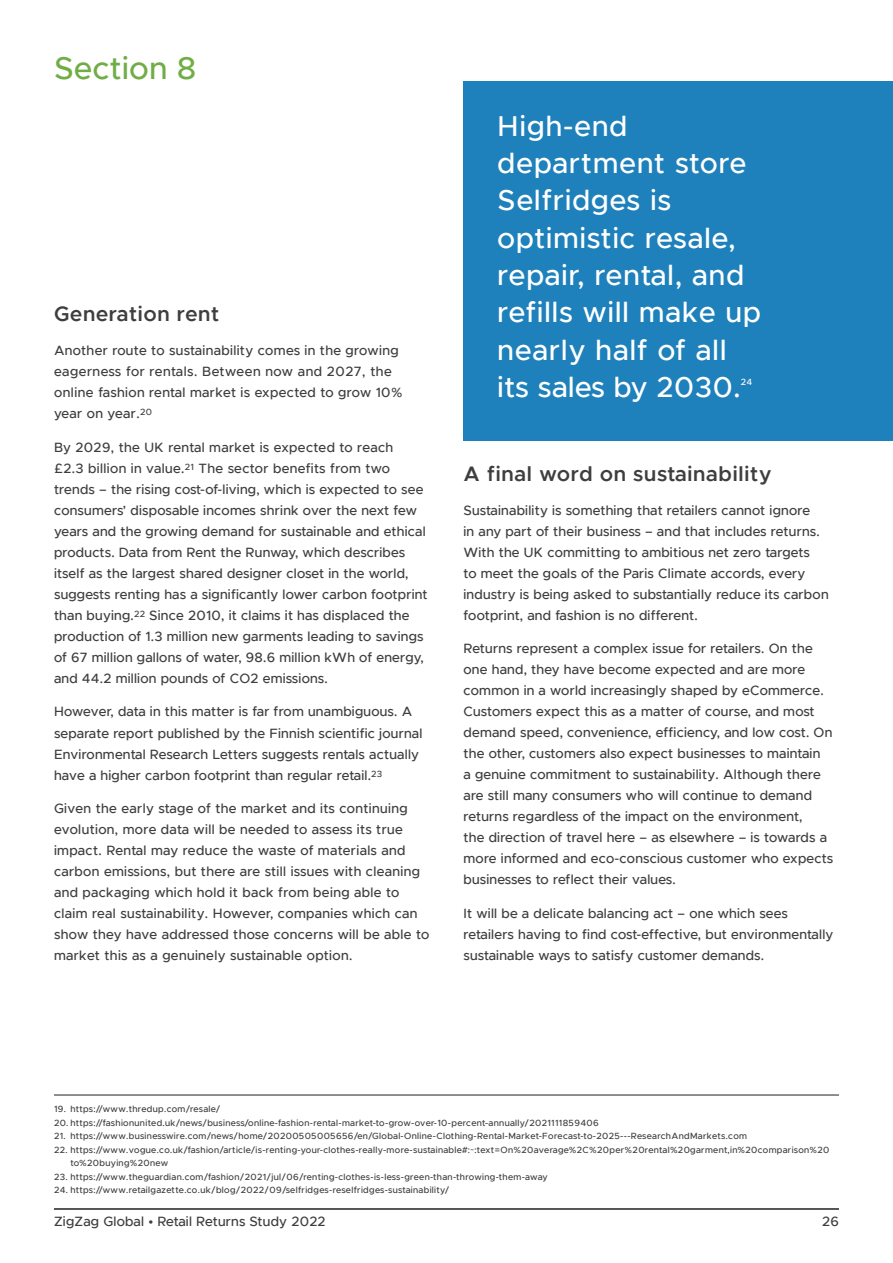
<style>
.page{position:relative;width:893px;height:1263px;background:#fff}
.page>*{position:absolute;margin:0;border:0;box-sizing:border-box;transform-origin:0 0}
.Main_Heading{font:500 31.5px "Metropolis";letter-spacing:.02em;color:#70ad47}
.Sub_Heading{font:500 28.8px/37.3px "Metropolis";letter-spacing:.04em;color:#fff}
.Sub_Heading-2{font:600 21px "Metropolis";letter-spacing:.04em;color:#3e3e3f}
.Body_Copy{font:500 13.5px/21px "Metropolis";letter-spacing:.02em;color:#3e3e3f}
.Sub_Heading-3{font:500 9px/13.5px "Metropolis";letter-spacing:.04em;color:#3e3e3f}
.Sub_Heading-4{font:500 9px "Metropolis";color:#fff}
</style>
<div class="page">
<hr style="left:54px;top:1208px;width:785px;height:2px;background:#231f20">
<div style="left:463px;top:82px;width:430px;height:359px;background:#1f81bb"></div>
<hr style="left:54px;top:1095px;width:785px;height:1px;background:#231f20">
<p class="Main_Heading" style="left:54px;top:49px;width:144px">Section 8</p>
<p class="Sub_Heading-2" style="left:54px;top:301px;width:167px">Generation rent</p>
<p class="Body_Copy" style="left:54px;top:340px;width:350px">Another route to sustainability comes in the growing eagerness for rentals. Between now and 2027, the online fashion rental market is expected to grow 10% year on year.<sup>20</sup></p>
<p class="Body_Copy" style="left:54px;top:436px;width:375px">By 2029, the UK rental market is expected to reach<br>£2.3 billion in value.<sup>21</sup> The sector benefits from two trends – the rising cost-of-living, which is expected to see consumers’ disposable incomes shrink over the next few years and the growing demand for sustainable and ethical products. Data from Rent the Runway, which describes itself as the largest shared designer closet in the world, suggests renting has a significantly lower carbon footprint than buying.<sup>22</sup> Since 2010, it claims it has displaced the production of 1.3 million new garments leading to savings of 67 million gallons of water, 98.6 million kWh of energy, and 44.2 million pounds of CO2 emissions.</p>
<p class="Body_Copy" style="left:54px;top:701px;width:370px">However, data in this matter is far from unambiguous. A separate report published by the Finnish scientific journal Environmental Research Letters suggests rentals actually have a higher carbon footprint than regular retail.<sup>23</sup></p>
<p class="Body_Copy" style="left:54px;top:798px;width:377px">Given the early stage of the market and its continuing evolution, more data will be needed to assess its true impact. Rental may reduce the waste of materials and carbon emissions, but there are still issues with cleaning and packaging which hold it back from being able to claim real sustainability. However, companies which can show they have addressed those concerns will be able to market this as a genuinely sustainable option.</p>
<p class="Sub_Heading" style="left:498px;top:107px;width:265px">High-end department store<br>Selfridges is optimistic resale, repair, rental, and refills will make up nearly half of all its sales by 2030.</p>
<p class="Sub_Heading-4" style="left:741px;top:376px;width:13px">24</p>
<p class="Sub_Heading-2" style="left:463px;top:460px;width:309px">A final word on sustainability</p>
<p class="Body_Copy" style="left:463px;top:499px;width:367px">Sustainability is something that retailers cannot ignore<br>in any part of their business – and that includes returns.<br>With the UK committing to ambitious net zero targets<br>to meet the goals of the Paris Climate accords, every industry is being asked to substantially reduce its carbon footprint, and fashion is no different.</p>
<p class="Body_Copy" style="left:463px;top:638px;width:371px">Returns represent a complex issue for retailers. On the one hand, they have become expected and are more common in a world increasingly shaped by eCommerce.<br>Customers expect this as a matter of course, and most demand speed, convenience, efficiency, and low cost. On the other, customers also expect businesses to maintain<br>a genuine commitment to sustainability. Although there are still many consumers who will continue to demand returns regardless of the impact on the environment,<br>the direction of travel here – as elsewhere – is towards a more informed and eco-conscious customer who expects businesses to reflect their values.</p>
<p class="Body_Copy" style="left:463px;top:903px;width:371px">It will be a delicate balancing act – one which sees retailers having to find cost-effective, but environmentally sustainable ways to satisfy customer demands.</p>
<p class="Sub_Heading-3" style="left:54px;top:1102px;width:168px">19. https://www.thredup.com/resale/</p>
<p class="Sub_Heading-3" style="left:54px;top:1116px;width:546px">20. https://fashionunited.uk/news/business/online-fashion-rental-market-to-grow-over-10-percent-annually/2021111859406</p>
<p class="Sub_Heading-3" style="left:54px;top:1129px;width:694px">21. https://www.businesswire.com/news/home/20200505005656/en/Global-Online-Clothing-Rental-Market-Forecast-to-2025---ResearchAndMarkets.com</p>
<p class="Sub_Heading-3" style="left:70px;top:1143px;width:760px;text-indent:-16px">22. https://www.vogue.co.uk/fashion/article/is-renting-your-clothes-really-more-sustainable#:~:text=On%20average%2C%20per%20rental%20garment,in%20comparison%20 to%20buying%20new</p>
<p class="Sub_Heading-3" style="left:54px;top:1170px;width:495px">23. https://www.theguardian.com/fashion/2021/jul/06/renting-clothes-is-less-green-than-throwing-them-away</p>
<p class="Sub_Heading-3" style="left:54px;top:1183px;width:397px">24. https://www.retailgazette.co.uk/blog/2022/09/selfridges-reselfridges-sustainability/</p>
<p class="Body_Copy" style="left:54px;top:1211px;width:273px">ZigZag Global • Retail Returns Study 2022</p>
<p class="Body_Copy" style="left:822px;top:1211px;width:18px">26</p>
</div>
